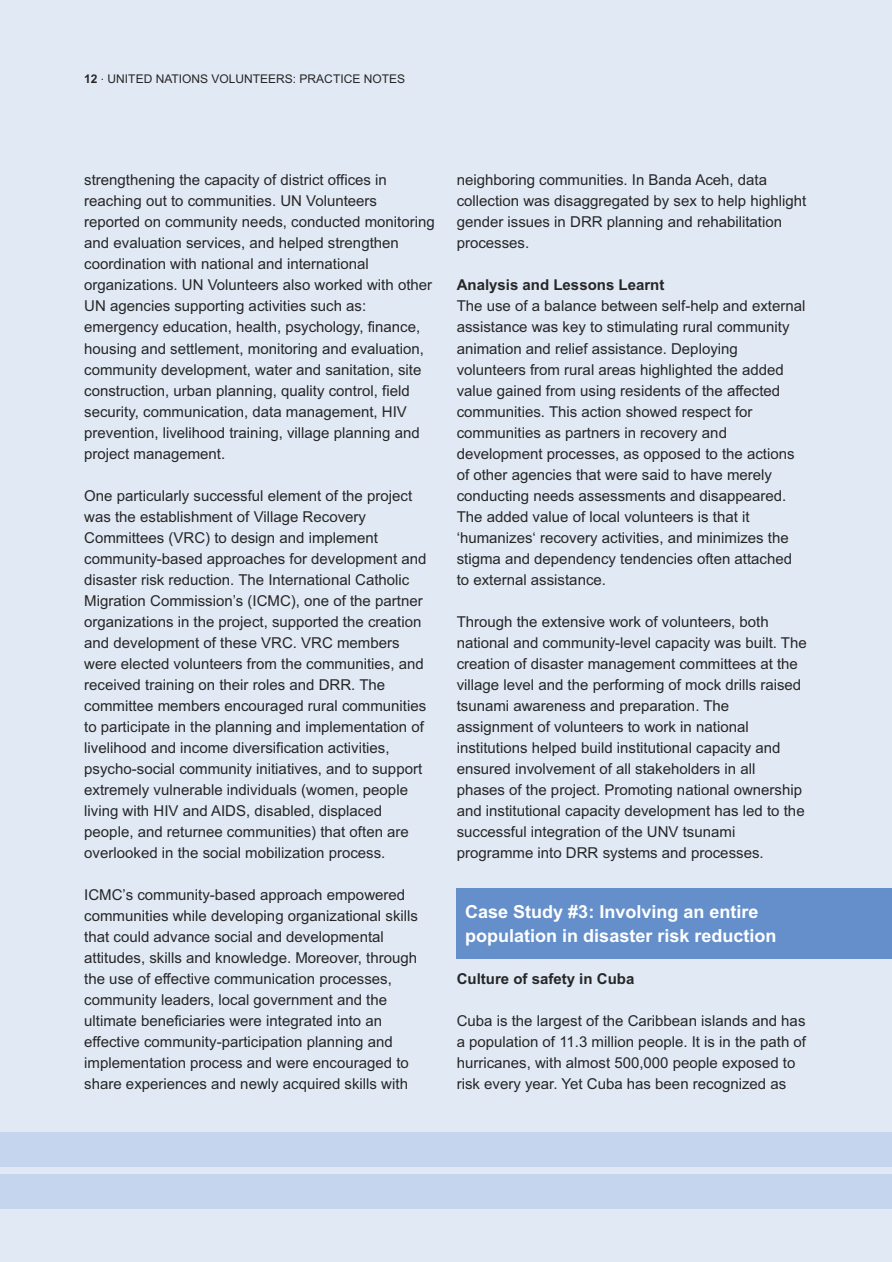
<style>
.page{position:relative;width:892px;height:1262px;background:#fff}
.page>*{position:absolute;margin:0;border:0;box-sizing:border-box;transform-origin:0 0}
.t1{font:700 18px/24px "Arial";color:#fff}
.t2{font:15px/21px "Arial";color:#272627}
.t3{font:700 15px "Arial";color:#272627}
.t4{font:12px "Arial";color:#272627}
.s1{font-weight:700}
</style>
<div class="page">
<div style="left:0;top:0;width:891px;height:1261px;background:#e0e9f4"></div>
<div style="left:0;top:1132px;width:891px;height:35px;background:#c5d5ee"></div>
<div style="left:0;top:1174px;width:891px;height:35px;background:#c5d5ee"></div>
<div style="left:456px;top:888px;width:435px;height:70px;background:#648fca"></div>
<p class="t4" style="left:84px;top:74px;width:322px"><span class="s1">12</span> . UNITED NATIONS VOLUNTEERS: PRACTICE NOTES</p>
<p class="t2" style="left:84px;top:171px;width:352px">strengthening the capacity of district offices in reaching out to communities. UN Volunteers reported on community needs, conducted monitoring and evaluation services, and helped strengthen coordination with national and international organizations. UN Volunteers also worked with other UN agencies supporting activities such as: emergency education, health, psychology, finance, housing and settlement, monitoring and evaluation, community development, water and sanitation, site construction, urban planning, quality control, field security, communication, data management, HIV prevention, livelihood training, village planning and project management.</p>
<p class="t2" style="left:84px;top:486px;width:343px">One particularly successful element of the project was the establishment of Village Recovery Committees (VRC) to design and implement community-based approaches for development and disaster risk reduction. The International Catholic Migration Commission’s (ICMC), one of the partner organizations in the project, supported the creation and development of these VRC. VRC members were elected volunteers from the communities, and received training on their roles and DRR. The committee members encouraged rural communities to participate in the planning and implementation of livelihood and income diversification activities, psycho-social community initiatives, and to support extremely vulnerable individuals (women, people living with HIV and AIDS, disabled, displaced people, and returnee communities) that often are overlooked in the social mobilization process.</p>
<p class="t2" style="left:84px;top:885px;width:335px">ICMC’s community-based approach empowered communities while developing organizational skills that could advance social and developmental attitudes, skills and knowledge. Moreover, through the use of effective communication processes, community leaders, local government and the ultimate beneficiaries were integrated into an effective community-participation planning and implementation process and were encouraged to share experiences and newly acquired skills with</p>
<p class="t2" style="left:456px;top:171px;width:351px">neighboring communities. In Banda Aceh, data collection was disaggregated by sex to help highlight gender issues in DRR planning and rehabilitation processes.</p>
<p class="t3" style="left:456px;top:280px;width:209px">Analysis and Lessons Learnt</p>
<p class="t2" style="left:456px;top:297px;width:350px">The use of a balance between self-help and external assistance was key to stimulating rural community animation and relief assistance. Deploying volunteers from rural areas highlighted the added value gained from using residents of the affected communities. This action showed respect for communities as partners in recovery and development processes, as opposed to the actions of other agencies that were said to have merely conducting needs assessments and disappeared.<br>The added value of local volunteers is that it ‘humanizes‘ recovery activities, and minimizes the stigma and dependency tendencies often attached to external assistance.</p>
<p class="t2" style="left:456px;top:612px;width:351px">Through the extensive work of volunteers, both national and community-level capacity was built. The creation of disaster management committees at the village level and the performing of mock drills raised tsunami awareness and preparation. The assignment of volunteers to work in national institutions helped build institutional capacity and ensured involvement of all stakeholders in all phases of the project. Promoting national ownership and institutional capacity development has led to the successful integration of the UNV tsunami programme into DRR systems and processes.</p>
<p class="t1" style="left:465px;top:901px;width:313px">Case Study #3: Involving an entire population in disaster risk reduction</p>
<p class="t3" style="left:456px;top:973px;width:179px">Culture of safety in Cuba</p>
<p class="t2" style="left:456px;top:1011px;width:351px">Cuba is the largest of the Caribbean islands and has a population of 11.3 million people. It is in the path of hurricanes, with almost 500,000 people exposed to risk every year. Yet Cuba has been recognized as</p>
</div>
